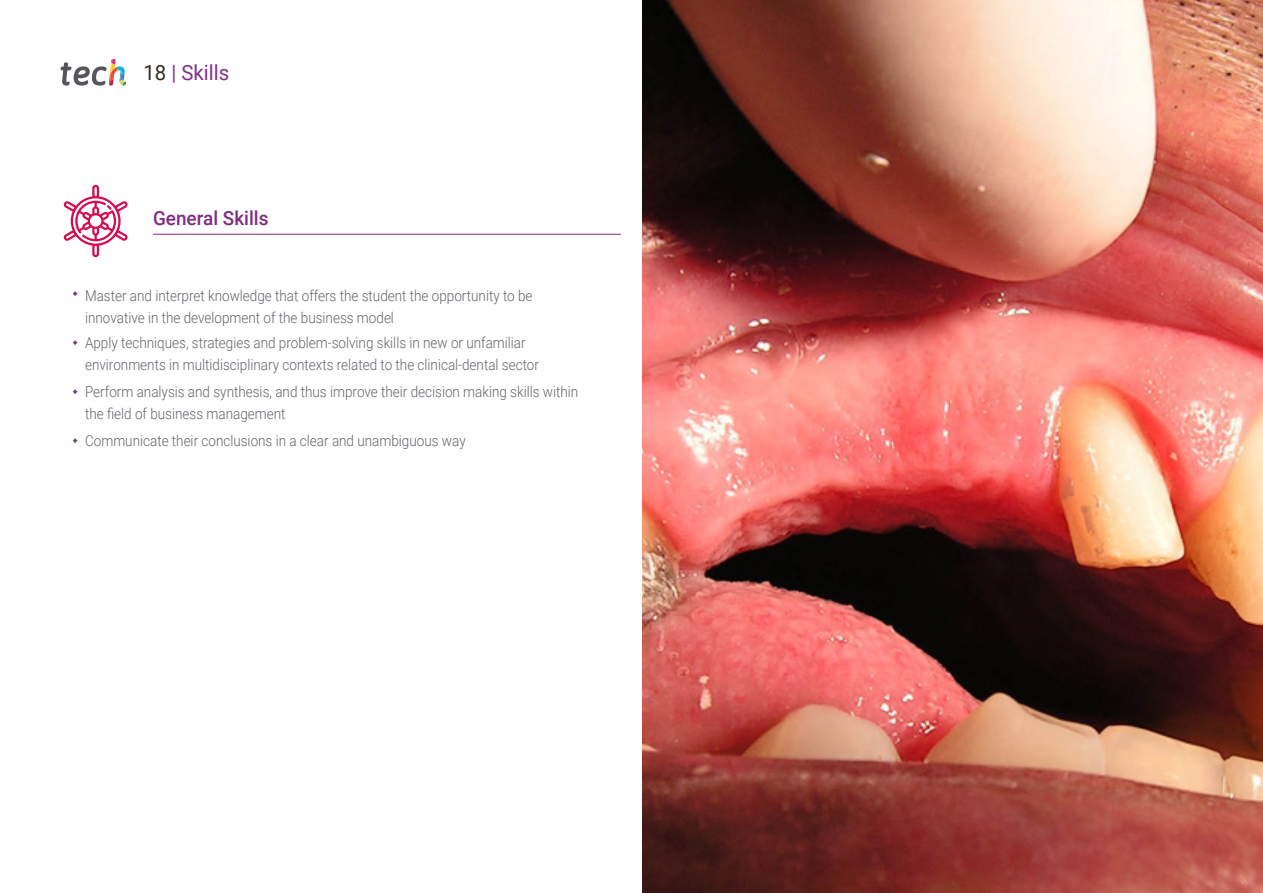
<style>
.page{position:relative;width:1263px;height:893px;background:#fff}
.page>*{position:absolute;margin:0;border:0;box-sizing:border-box;transform-origin:0 0}
.t1{font:21px "Roboto";color:#813089}
.t2{font:500 19.5px "Roboto";color:#812b81}
.t3{font:300 15px/22.5px "Roboto";color:#61646a;scale:.9 1}
.s1{color:#312e20}
</style>
<div class="page">
<img style="left:642px;top:0;width:621px;height:893px">
<svg style="left:61px;top:59px;width:65px;height:27px"></svg>
<hr style="left:153px;top:234px;width:468px;height:1px;background:#812b81">
<svg style="left:63px;top:185px;width:65px;height:72px"></svg>
<h1 class="t1" style="left:144px;top:57px;width:87px"><span class="s1">18</span> | Skills</h1>
<h2 class="t2" style="left:153px;top:205px;width:117px">General Skills</h2>
<p class="t3" style="left:85px;top:284px;width:499px">Master and interpret knowledge that offers the student the opportunity to be innovative in the development of the business model</p>
<p class="t3" style="left:85px;top:331px;width:506px">Apply techniques, strategies and problem-solving skills in new or unfamiliar environments in multidisciplinary contexts related to the clinical-dental sector</p>
<p class="t3" style="left:85px;top:380px;width:550px">Perform analysis and synthesis, and thus improve their decision making skills within the field of business management</p>
<p class="t3" style="left:85px;top:429px;width:424px">Communicate their conclusions in a clear and unambiguous way</p>
</div>
